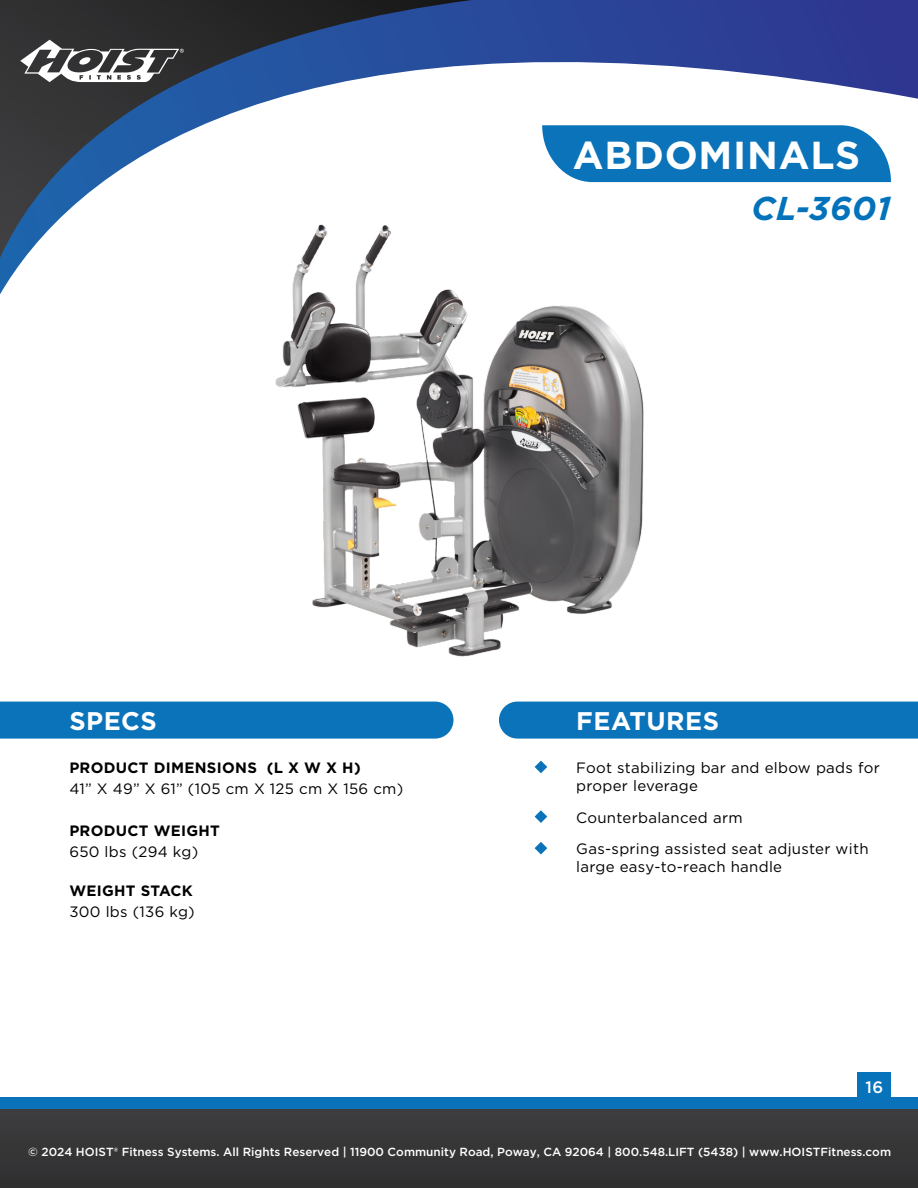
<style>
.page{position:relative;width:918px;height:1188px;background:#fff}
.page>*{position:absolute;margin:0;border:0;box-sizing:border-box;transform-origin:0 0}
.t1{font:700 39px "Gotham";letter-spacing:.02em;color:#fff}
.t2{font:italic 700 33px "Gotham";letter-spacing:.02em;color:#0272ba}
.t3{font:700 25.5px "Gotham";letter-spacing:.02em;color:#fff}
.t4{font:500 16.5px "Gotham";color:#fff}
.t5{font:15px/18px "Gotham";letter-spacing:.02em;color:#000101}
.t6{font:700 15px "Gotham";letter-spacing:.02em;color:#000101}
.t7{font:500 11.7px "Gotham";color:#fff}
</style>
<div class="page">
<div style="left:0;top:1097px;width:918px;height:79px;background:#0a72ba"></div>
<div style="left:0;top:1110px;width:918px;height:78px;background:#363637"></div>
<svg style="left:0;top:0;width:918px;height:294px"></svg>
<div style="left:858px;top:1072px;width:33px;height:26px;background:#0673ba"></div>
<svg style="left:542px;top:125px;width:349px;height:57px;background:#1a7cbe"></svg>
<img style="left:260px;top:222px;width:398px;height:435px">
<div style="left:0;top:702px;width:453px;height:37px;background:#0a73ba"></div>
<div style="left:499px;top:702px;width:419px;height:37px;background:#0a73ba"></div>
<svg style="left:535px;top:761px;width:12px;height:12px"></svg>
<svg style="left:535px;top:810px;width:12px;height:13px"></svg>
<svg style="left:535px;top:842px;width:12px;height:12px"></svg>
<h1 class="t1" style="left:573px;top:130px;width:289px">ABDOMINALS</h1>
<h2 class="t2" style="left:752px;top:187px;width:141px">CL-3601</h2>
<h3 class="t3" style="left:69px;top:704px;width:89px">SPECS</h3>
<h3 class="t3" style="left:576px;top:704px;width:144px">FEATURES</h3>
<p class="t6" style="left:69px;top:758px;width:293px">PRODUCT DIMENSIONS (L X W X H)</p>
<p class="t5" style="left:69px;top:780px;width:335px">41” X 49” X 61” (105 cm X 125 cm X 156 cm)</p>
<p class="t6" style="left:69px;top:821px;width:152px">PRODUCT WEIGHT</p>
<p class="t5" style="left:69px;top:843px;width:130px">650 lbs (294 kg)</p>
<p class="t6" style="left:69px;top:881px;width:125px">WEIGHT STACK</p>
<p class="t5" style="left:69px;top:903px;width:127px">300 lbs (136 kg)</p>
<p class="t5" style="left:576px;top:759px;width:305px">Foot stabilizing bar and elbow pads for proper leverage</p>
<p class="t5" style="left:576px;top:802px;width:294px;line-height:31.5px">Counterbalanced arm<br>Gas-spring assisted seat adjuster with</p>
<p class="t5" style="left:576px;top:858px;width:208px">large easy-to-reach handle</p>
<p class="t4" style="left:866px;top:1076px;width:19px">16</p>
<p class="t7" style="left:28px;top:1144px;width:864px">© 2024 HOIST® Fitness Systems. All Rights Reserved | 11900 Community Road, Poway, CA 92064 | 800.548.LIFT (5438) | www.HOISTFitness.com</p>
</div>
